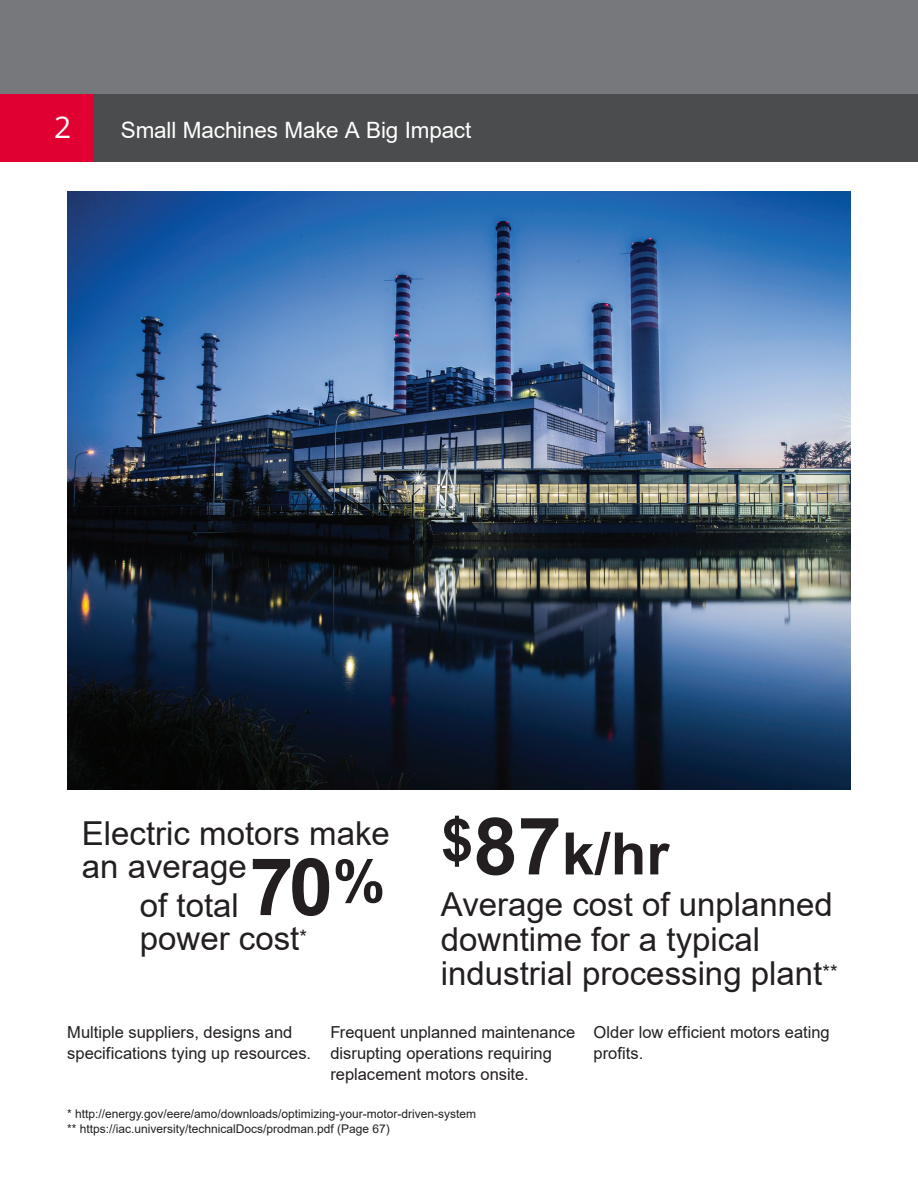
<style>
.page{position:relative;width:918px;height:1188px;background:#fff}
.page>*{position:absolute;margin:0;border:0;box-sizing:border-box;transform-origin:0 0}
.t1{font:700 79.5px "Arial";color:#231f20}
.t2{font:700 58.5px "Arial";color:#231f20}
.t3{font:33px/33px "Arial";color:#231f20}
.t4{font:30px "Open Sans";color:#fff}
._1_1_Headline_white{font:22.5px "Arial";letter-spacing:-.005em;color:#fff}
._1_1_Headline_white-2{font:16.5px/21px "Arial";color:#231f20}
.t5{font:12px "Arial";color:#231f20}
.s1{font-size:79.5px}
</style>
<div class="page">
<div style="left:0;top:0;width:918px;height:162px;background:#76787b"></div>
<div style="left:0;top:94px;width:918px;height:68px;background:#4b4c4d"></div>
<div style="left:0;top:94px;width:94px;height:68px;background:#e00031"></div>
<img style="left:67px;top:191px;width:783px;height:599px">
<h3 class="t4" style="left:54px;top:107px;width:19px">2</h3>
<p class="_1_1_Headline_white" style="left:121px;top:115px;width:352px">Small Machines Make A Big Impact</p>
<p class="t3" style="left:82px;top:816px;width:310px">Electric motors make an average</p>
<p class="t3" style="left:140px;top:889px;width:101px">of total</p>
<p class="t1" style="left:249px;top:831px;width:137px">70<sup>%</sup></p>
<p class="t3" style="left:140px;top:922px;width:169px">power cost<sup>*</sup></p>
<p class="t2" style="left:441px;top:813px;width:230px">$<span class="s1">87</span>k/hr</p>
<p class="t3" style="left:441px;top:887px;width:393px;line-height:34.5px">Average cost of unplanned downtime for a typical</p>
<p class="t3" style="left:441px;top:957px;width:398px">industrial processing plant<sup>**</sup></p>
<p class="_1_1_Headline_white-2" style="left:67px;top:1021px;width:245px">Multiple suppliers, designs and specifications tying up resources.</p>
<p class="_1_1_Headline_white-2" style="left:330px;top:1021px;width:246px">Frequent unplanned maintenance disrupting operations requiring</p>
<p class="_1_1_Headline_white-2" style="left:330px;top:1063px;width:200px">replacement motors onsite.</p>
<p class="t5" style="left:67px;top:1105px;width:411px">* http://energy.gov/eere/amo/downloads/optimizing-your-motor-driven-system</p>
<p class="t5" style="left:67px;top:1120px;width:324px">** https://iac.university/technicalDocs/prodman.pdf (Page 67)</p>
<p class="_1_1_Headline_white-2" style="left:594px;top:1021px;width:238px">Older low efficient motors eating profits.</p>
</div>
